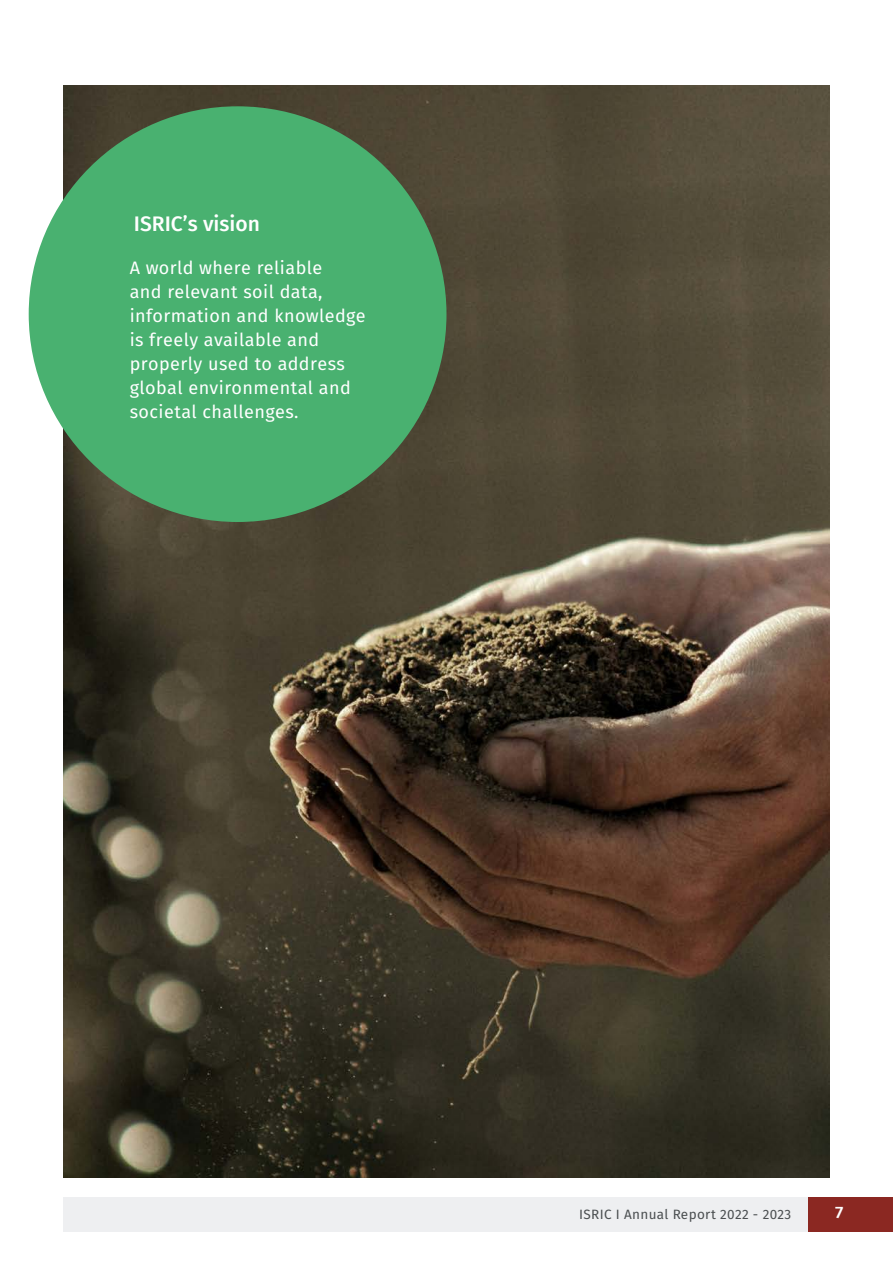
<style>
.page{position:relative;width:893px;height:1263px;background:#fff}
.page>*{position:absolute;margin:0;border:0;box-sizing:border-box;transform-origin:0 0}
.Table_content_body_text{font:500 21px "Fira Sans";color:#fff}
.t1{font:18px/24px "Fira Sans";letter-spacing:.025em;color:#fff}
.t2{font:500 16.5px "Fira Sans";color:#fff;scale:1.1 1}
.t3{font:13.5px "Fira Sans";letter-spacing:.025em;color:#4b4f51}
</style>
<div class="page">
<img style="left:64px;top:85px;width:765px;height:1093px">
<div style="left:29px;top:106px;width:417px;height:416px;background:#49b170;border-radius:50%"></div>
<div style="left:808px;top:1197px;width:85px;height:34px;background:#8b2822"></div>
<div style="left:64px;top:1197px;width:744px;height:34px;background:#eeeff1"></div>
<p class="Table_content_body_text" style="left:134px;top:209px;width:127px">ISRIC’s vision</p>
<p class="t1" style="left:130px;top:257px;width:237px">A world where reliable<br>and relevant soil data, information and knowledge is freely available and properly used to address global environmental and societal challenges.</p>
<p class="t3" style="left:579px;top:1204px;width:214px">ISRIC I Annual Report 2022 - 2023</p>
<p class="t2" style="left:835px;top:1200px;width:9px">7</p>
</div>
